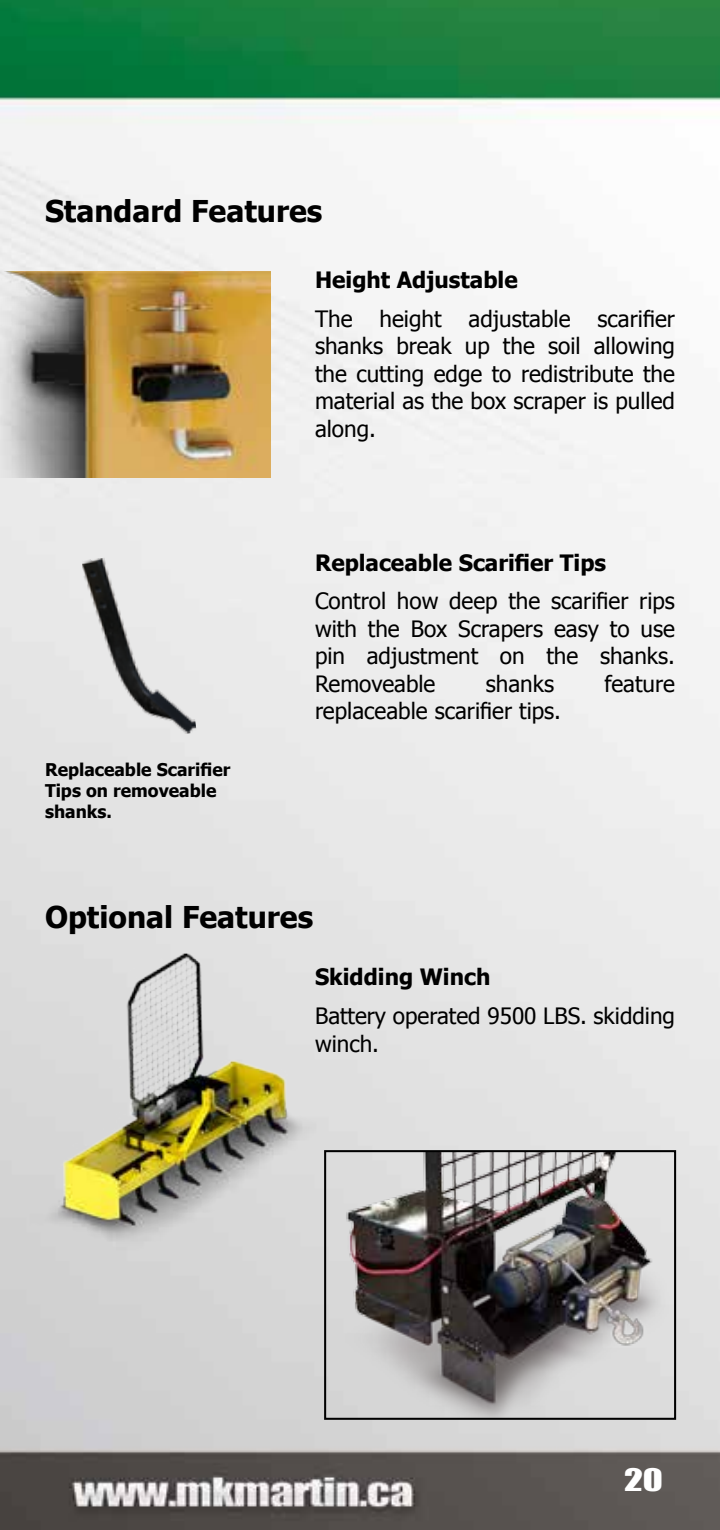
<style>
.page{position:relative;width:720px;height:1530px;background:#fff}
.page>*{position:absolute;margin:0;border:0;box-sizing:border-box;transform-origin:0 0}
.t1{font:700 30px "Tahoma";color:#000}
.t2{font:28.5px "Impact";color:#fff;scale:1.32 1}
.t3{font:22.5px/27.5px "Tahoma";color:#000;text-align:justify}
.t4{font:700 22.5px "Tahoma";color:#000}
.t5{font:700 17.5px/21px "Tahoma";color:#000}
</style>
<div class="page">
<img style="left:0;top:0;width:720px;height:1530px">
<img style="left:0;top:199px;width:9px;height:316px">
<img style="left:0;top:271px;width:271px;height:207px">
<img style="left:82px;top:554px;width:115px;height:181px">
<img style="left:15px;top:940px;width:325px;height:379px">
<svg style="left:323px;top:1149px;width:354px;height:272px;background:#918e8e"></svg>
<h1 class="t1" style="left:45px;top:190px;width:279px">Standard Features</h1>
<p class="t4" style="left:315px;top:264px;width:204px">Height Adjustable</p>
<p class="t3" style="left:315px;top:306px;width:362px">The height adjustable scarifier shanks break up the soil allowing the cutting edge to redistribute the material as the box scraper is pulled along.</p>
<p class="t5" style="left:45px;top:759px;width:187px">Replaceable Scarifier<br>Tips on removeable shanks.</p>
<p class="t4" style="left:315px;top:547px;width:293px">Replaceable Scarifier Tips</p>
<p class="t3" style="left:315px;top:589px;width:362px">Control how deep the scarifier rips with the Box Scrapers easy to use pin adjustment on the shanks.<br>Removeable</p>
<p class="t3" style="left:486px;top:671px;width:70px">shanks</p>
<p class="t3" style="left:604px;top:671px;width:72px">feature</p>
<p class="t3" style="left:315px;top:699px;width:248px">replaceable scarifier tips.</p>
<h1 class="t1" style="left:45px;top:896px;width:270px">Optional Features</h1>
<p class="t4" style="left:315px;top:961px;width:177px">Skidding Winch</p>
<p class="t3" style="left:315px;top:1004px;width:362px">Battery operated 9500 LBS. skidding winch.</p>
<p class="t2" style="left:624px;top:1458px;width:31px">20</p>
</div>
